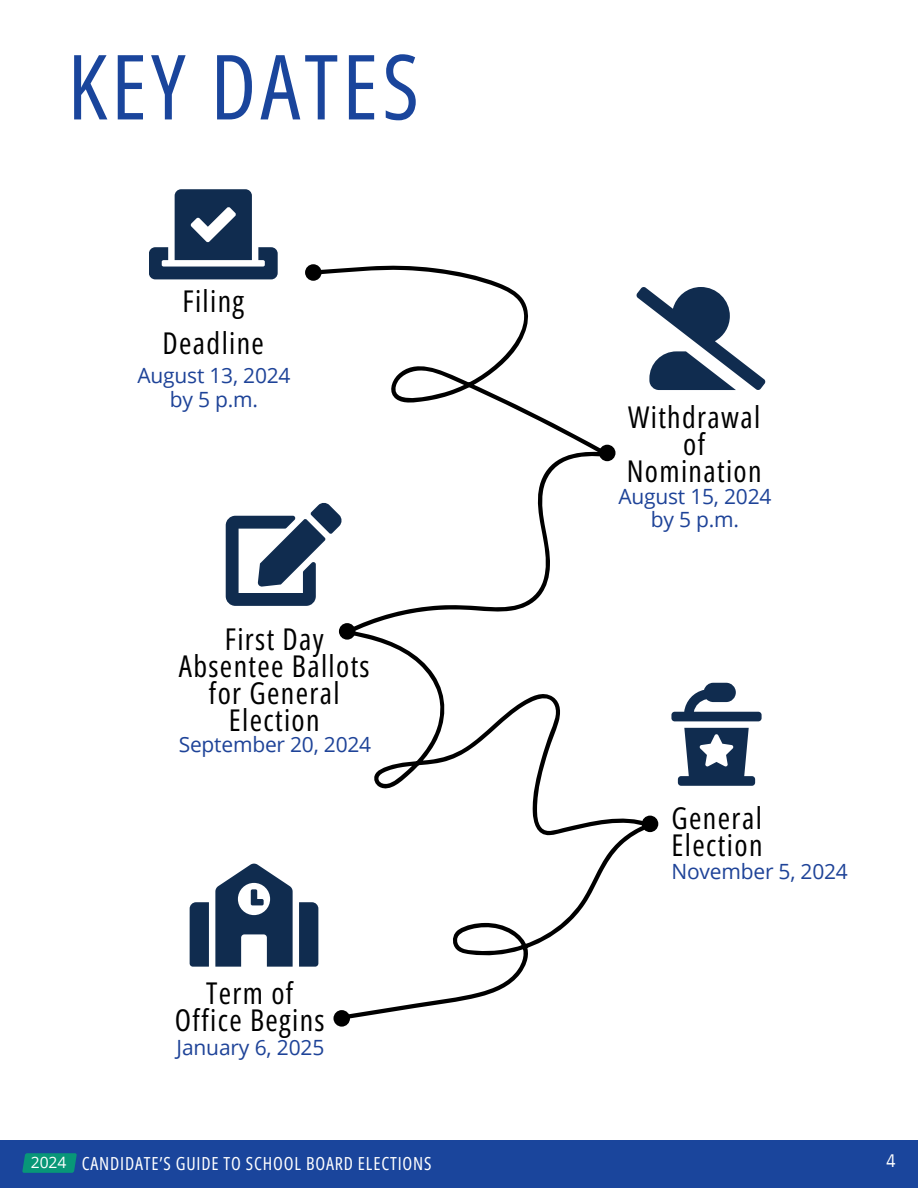
<style>
.page{position:relative;width:918px;height:1188px;background:#fff}
.page>*{position:absolute;margin:0;border:0;box-sizing:border-box;transform-origin:0 0}
.t1{font:90px "Open Sans Condensed";letter-spacing:.045em;color:#1a459c}
.t2{font:30px/27px "Open Sans Condensed";letter-spacing:.045em;color:#000;text-align:center}
.t3{font:21px/23.7px "Open Sans";letter-spacing:-.01em;color:#1e4398;text-align:center}
.t4{font:18px "Open Sans Condensed";letter-spacing:.045em;color:#fff}
.t5{font:18px "IBM Plex Sans Cond";color:#fff}
.t6{font:15.6px "Open Sans";color:#fff}
</style>
<div class="page">
<div style="left:0;top:1141px;width:918px;height:47px;background:#1a459c"></div>
<svg style="left:22px;top:1153px;width:55px;height:20px"></svg>
<svg style="left:226px;top:510px;width:87px;height:96px"></svg>
<svg style="left:671px;top:683px;width:91px;height:103px"></svg>
<svg style="left:190px;top:863px;width:123px;height:104px"></svg>
<svg style="left:652px;top:287px;width:114px;height:103px"></svg>
<svg style="left:333px;top:1010px;width:17px;height:17px"></svg>
<div style="left:642px;top:816px;width:16px;height:16px;background:#000;border-radius:50%"></div>
<div style="left:305px;top:264px;width:17px;height:17px;background:#000;border-radius:50%"></div>
<svg style="left:313px;top:265px;width:339px;height:755px"></svg>
<svg style="left:149px;top:189px;width:129px;height:90px"></svg>
<h2 class="t1" style="left:68px;top:23px;width:353px">KEY DATES</h2>
<h2 class="t2" style="left:163px;top:280px;width:103px;line-height:41.7px">Filing<br>Deadline</h2>
<h2 class="t3" style="left:138px;top:363px;width:155px">August 13, 2024 by 5 p.m.</h2>
<h2 class="t2" style="left:179px;top:625px;width:192px">First Day<br>Absentee Ballots for General<br>Election</h2>
<h2 class="t3" style="left:179px;top:732px;width:194px">September 20, 2024</h2>
<h2 class="t2" style="left:175px;top:979px;width:151px">Term of<br>Office Begins</h2>
<h2 class="t3" style="left:177px;top:1035px;width:149px">January 6, 2025</h2>
<h4 class="t2" style="left:627px;top:403px;width:136px">Withdrawal of<br>Nomination</h4>
<h4 class="t3" style="left:618px;top:484px;width:155px">August 15, 2024 by 5 p.m.</h4>
<p class="t2" style="left:672px;top:804px;width:92px;text-align:left">General<br>Election</p>
<p class="t3" style="left:672px;top:859px;width:178px">November 5, 2024</p>
<h3 class="t6" style="left:31px;top:1151px;width:37px">2024</h3>
<h1 class="t4" style="left:82px;top:1151px;width:351px">CANDIDATE’S GUIDE TO SCHOOL BOARD ELECTIONS</h1>
<p class="t5" style="left:886px;top:1149px;width:11px">4</p>
</div>
